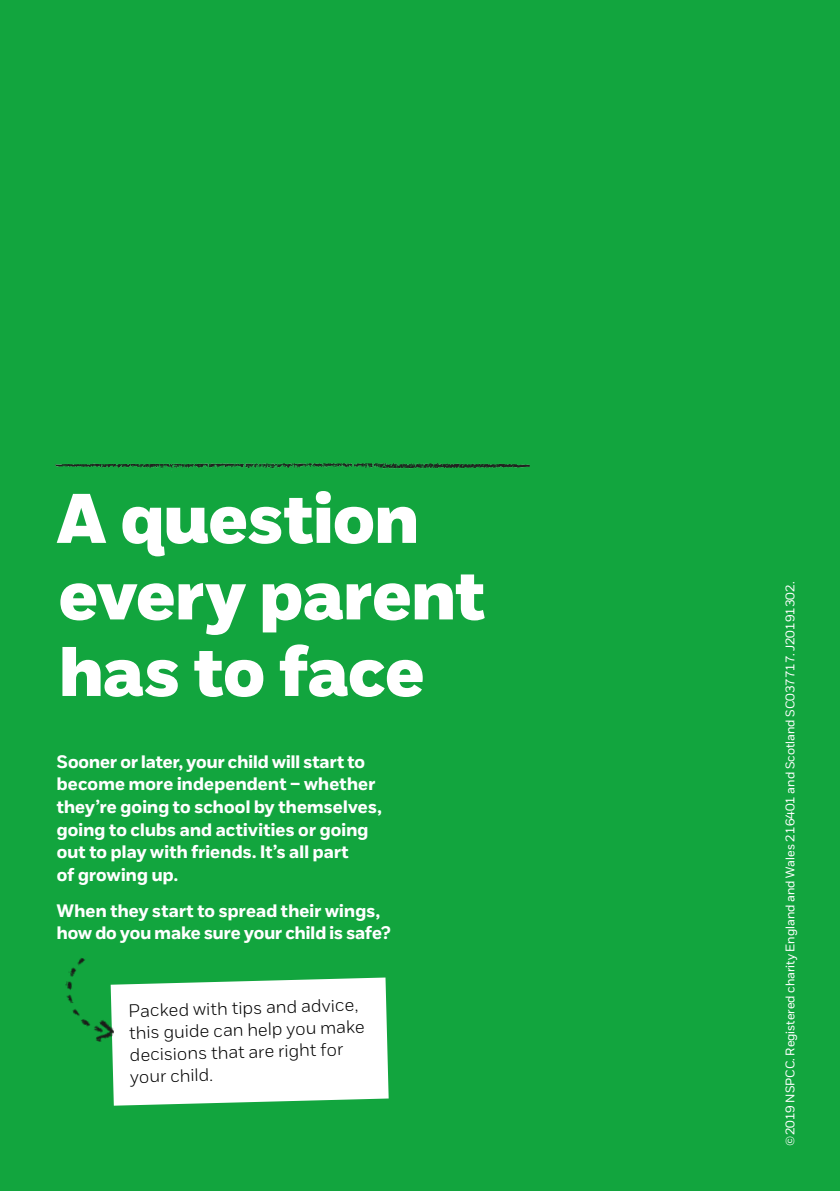
<style>
.page{position:relative;width:840px;height:1191px;background:#fff}
.page>*{position:absolute;margin:0;border:0;box-sizing:border-box;transform-origin:0 0}
.t1{font:70px/76.6px "NSPCC Headline";color:#fff}
.t2{font:700 18px/22.4px "NSPCC";letter-spacing:.015em;color:#fff}
.t3{font:300 18px/21.8px "NSPCC";color:#000}
.t4{font:12.4px "NSPCC";color:#fff}
</style>
<div class="page">
<div style="left:0;top:0;width:839px;height:1191px;background:#12a53e"></div>
<div style="left:112px;top:977px;width:276px;height:128px;background:#fff"></div>
<img style="left:55px;top:463px;width:474px;height:8px">
<img style="left:65px;top:958px;width:62px;height:86px">
<h1 class="t1" style="left:56px;top:480px;width:429px">A question every parent has to face</h1>
<p class="t2" style="left:57px;top:750px;width:326px">Sooner or later, your child will start to become more independent – whether they’re going to school by themselves, going to clubs and activities or going out to play with friends. It’s all part<br>of growing up.</p>
<p class="t2" style="left:57px;top:899px;width:335px">When they start to spread their wings, how do you make sure your child is safe?</p>
<p class="t3" style="left:128px;top:1000px;width:237px;rotate:-2deg">Packed with tips and advice, this guide can help you make decisions that are right for your child.</p>
<p class="t4" style="left:782px;top:1145px;width:565px;rotate:-90deg">©2019 NSPCC. Registered charity England and Wales 216401 and Scotland SC037717. J20191302.</p>
</div>
